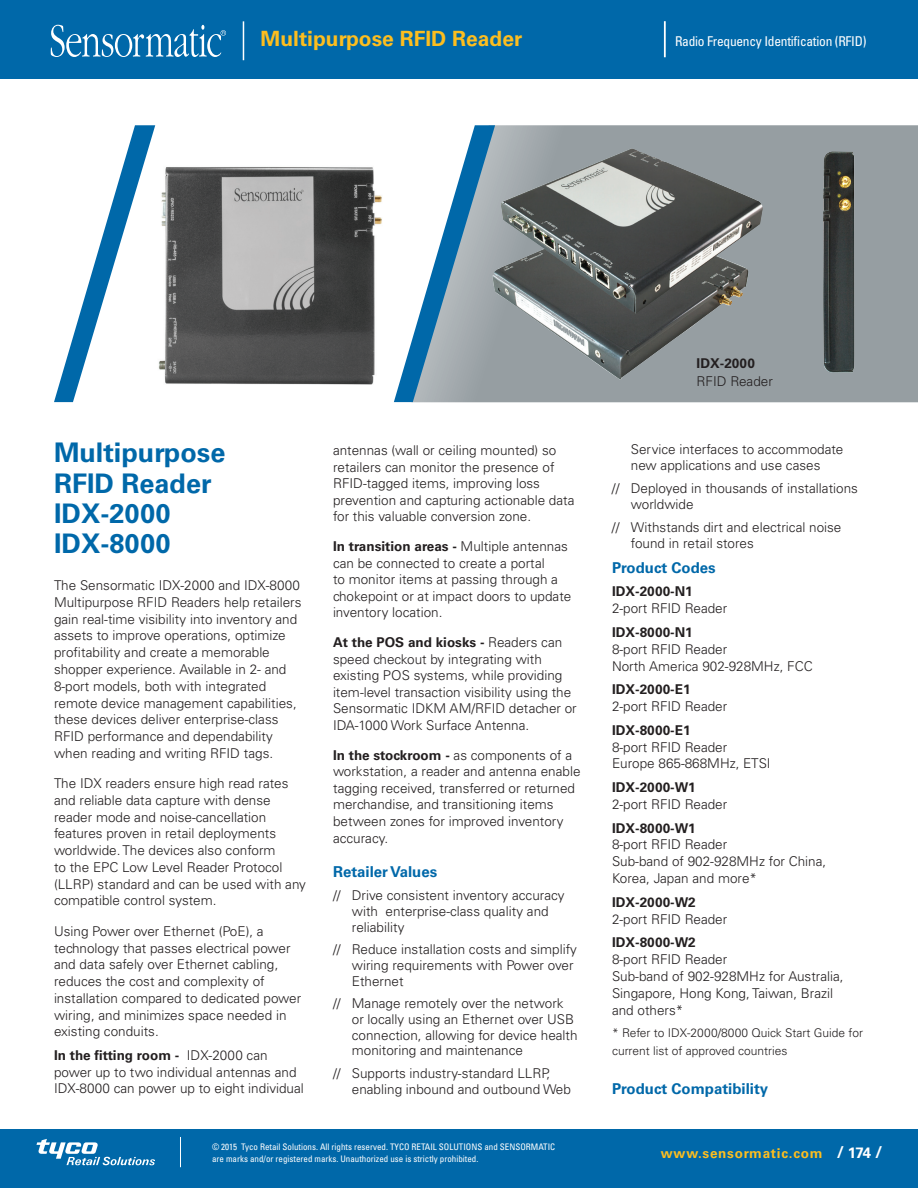
<style>
.page{position:relative;width:918px;height:1188px;background:#fff}
.page>*{position:absolute;margin:0;border:0;box-sizing:border-box;transform-origin:0 0}
.t1{font:700 27px/30.3px "Univers LT Std";color:#0068a9}
.t2{font:700 21px "Univers LT Std";color:#fdbe1f}
.t3{font:700 15px "Univers LT Std";color:#0068a9}
.t4{font:300 13.5px/16.8px "Univers LT Std";color:#231f20}
.t5{font:700 13.5px "Univers LT Std";color:#231f20}
.t6{font:condensed 13.5px "Univers LT Std";letter-spacing:-.02em;color:#fff}
.t7{font:700 13.5px "Univers LT Std";letter-spacing:.055em;color:#fdbe1f}
.t8{font:300 12px/18.3px "Univers LT Std";color:#231f20}
.t9{font:condensed 9px/12px "Univers LT Std";color:#fff}
.s1{font-weight:700}
.s2{font-size:16.5px;color:#fff}
.s3{font-size:15px;color:#fff}
</style>
<div class="page">
<div style="left:0;top:1129px;width:918px;height:59px;background:#0068a9"></div>
<svg style="left:36px;top:1139px;width:119px;height:26px"></svg>
<hr style="left:180px;top:1137px;width:1px;height:30px;background:#fff">
<div style="left:0;top:0;width:918px;height:79px;background:#0068a9"></div>
<svg style="left:51px;top:25px;width:175px;height:32px"></svg>
<hr style="left:243px;top:21px;width:1px;height:39px;background:#fff">
<img style="left:158px;top:167px;width:224px;height:218px">
<div style="left:495px;top:125px;width:423px;height:277px;background:#969ea2"></div>
<svg style="left:394px;top:125px;width:101px;height:277px"></svg>
<svg style="left:54px;top:125px;width:101px;height:277px"></svg>
<img style="left:823px;top:151px;width:31px;height:222px">
<img style="left:492px;top:216px;width:240px;height:164px">
<img style="left:501px;top:148px;width:262px;height:166px">
<hr style="left:664px;top:21px;width:2px;height:36px;background:#fff">
<h2 class="t2" style="left:261px;top:27px;width:263px">Multipurpose RFID Reader</h2>
<p class="t6" style="left:675px;top:32px;width:193px">Radio Frequency Identification (RFID)</p>
<h1 class="t1" style="left:54px;top:438px;width:173px">Multipurpose<br>RFID Reader<br>IDX-2000<br>IDX-8000</h1>
<p class="t4" style="left:54px;top:577px;width:249px">The Sensormatic IDX-2000 and IDX-8000<br>Multipurpose RFID Readers help retailers gain real-time visibility into inventory and assets to improve operations, optimize profitability and create a memorable shopper experience. Available in 2- and 8-port models, both with integrated remote device management capabilities, these devices deliver enterprise-class RFID performance and dependability when reading and writing RFID tags.</p>
<p class="t4" style="left:54px;top:775px;width:254px">The IDX readers ensure high read rates and reliable data capture with dense reader mode and noise-cancellation features proven in retail deployments worldwide. The devices also conform<br>to the EPC Low Level Reader Protocol (LLRP) standard and can be used with any compatible control system.</p>
<p class="t4" style="left:54px;top:923px;width:249px">Using Power over Ethernet (PoE), a technology that passes electrical power and data safely over Ethernet cabling, reduces the cost and complexity of installation compared to dedicated power wiring, and minimizes space needed in existing conduits.</p>
<p class="t4" style="left:54px;top:1047px;width:251px"><span class="s1">In the fitting room -</span> IDX-2000 can power up to two individual antennas and<br>IDX-8000 can power up to eight individual</p>
<p class="t4" style="left:333px;top:442px;width:243px">antennas (wall or ceiling mounted) so retailers can monitor the presence of RFID-tagged items, improving loss prevention and capturing actionable data for this valuable conversion zone.</p>
<p class="t4" style="left:333px;top:538px;width:240px"><span class="s1">In transition areas -</span> Multiple antennas can be connected to create a portal<br>to monitor items at passing through a chokepoint or at impact doors to update inventory location.</p>
<p class="t4" style="left:333px;top:634px;width:245px"><span class="s1">At the POS and kiosks -</span> Readers can speed checkout by integrating with existing POS systems, while providing item-level transaction visibility using the Sensormatic IDKM AM/RFID detacher or IDA-1000 Work Surface Antenna.</p>
<p class="t4" style="left:333px;top:747px;width:249px"><span class="s1">In the stockroom -</span> as components of a workstation, a reader and antenna enable tagging received, transferred or returned merchandise, and transitioning items between zones for improved inventory accuracy.</p>
<p class="t3" style="left:333px;top:863px;width:106px">Retailer Values</p>
<p class="t4" style="left:352px;top:887px;width:214px;line-height:15.8px;text-indent:-19px">// Drive consistent inventory accuracy with enterprise-class quality and reliability</p>
<p class="t4" style="left:352px;top:941px;width:227px;line-height:15.8px;text-indent:-19px">// Reduce installation costs and simplify wiring requirements with Power over<br>Ethernet</p>
<p class="t4" style="left:352px;top:995px;width:227px;line-height:15.8px;text-indent:-19px">// Manage remotely over the network or locally using an Ethernet over USB connection, allowing for device health monitoring and maintenance</p>
<p class="t4" style="left:352px;top:1065px;width:221px;line-height:15.8px;text-indent:-19px">// Supports industry-standard LLRP, enabling inbound and outbound Web</p>
<p class="t9" style="left:212px;top:1141px;width:345px">© 2015 Tyco Retail Solutions. All rights reserved. TYCO RETAIL SOLUTIONS and SENSORMATIC are marks and/or registered marks. Unauthorized use is strictly prohibited.</p>
<p class="t5" style="left:697px;top:356px;width:60px">IDX-2000</p>
<p class="t4" style="left:697px;top:373px;width:78px">RFID Reader</p>
<p class="t4" style="left:631px;top:441px;width:214px;line-height:16px">Service interfaces to accommodate new applications and use cases</p>
<p class="t4" style="left:631px;top:480px;width:229px;line-height:16px;text-indent:-19px">// Deployed in thousands of installations worldwide</p>
<p class="t4" style="left:631px;top:519px;width:212px;line-height:16px;text-indent:-19px">// Withstands dirt and electrical noise found in retail stores</p>
<p class="t3" style="left:612px;top:559px;width:105px">Product Codes</p>
<p class="t5" style="left:612px;top:584px;width:82px">IDX-2000-N1</p>
<p class="t4" style="left:612px;top:600px;width:117px">2-port RFID Reader</p>
<p class="t5" style="left:612px;top:624px;width:82px">IDX-8000-N1</p>
<p class="t4" style="left:612px;top:641px;width:202px">8-port RFID Reader<br>North America 902-928MHz, FCC</p>
<p class="t5" style="left:612px;top:682px;width:80px">IDX-2000-E1</p>
<p class="t4" style="left:612px;top:698px;width:117px">2-port RFID Reader</p>
<p class="t5" style="left:612px;top:722px;width:80px">IDX-8000-E1</p>
<p class="t4" style="left:612px;top:738px;width:160px">8-port RFID Reader<br>Europe 865-868MHz, ETSI</p>
<p class="t5" style="left:612px;top:779px;width:85px">IDX-2000-W1</p>
<p class="t4" style="left:612px;top:796px;width:117px">2-port RFID Reader</p>
<p class="t5" style="left:612px;top:820px;width:85px">IDX-8000-W1</p>
<p class="t4" style="left:612px;top:836px;width:216px">8-port RFID Reader<br>Sub-band of 902-928MHz for China,<br>Korea, Japan and more*</p>
<p class="t5" style="left:612px;top:894px;width:85px">IDX-2000-W2</p>
<p class="t4" style="left:612px;top:910px;width:117px">2-port RFID Reader</p>
<p class="t5" style="left:612px;top:935px;width:85px">IDX-8000-W2</p>
<p class="t4" style="left:612px;top:951px;width:233px">8-port RFID Reader<br>Sub-band of 902-928MHz for Australia,<br>Singapore, Hong Kong, Taiwan, Brazil and others*</p>
<p class="t8" style="left:612px;top:1023px;width:253px">* Refer to IDX-2000/8000 Quick Start Guide for current list of approved countries</p>
<p class="t3" style="left:612px;top:1079px;width:158px">Product Compatibility</p>
<p class="t7" style="left:661px;top:1145px;width:223px">www.sensormatic.com <span class="s2">/</span> <span class="s3">174</span> <span class="s2">/</span></p>
</div>
